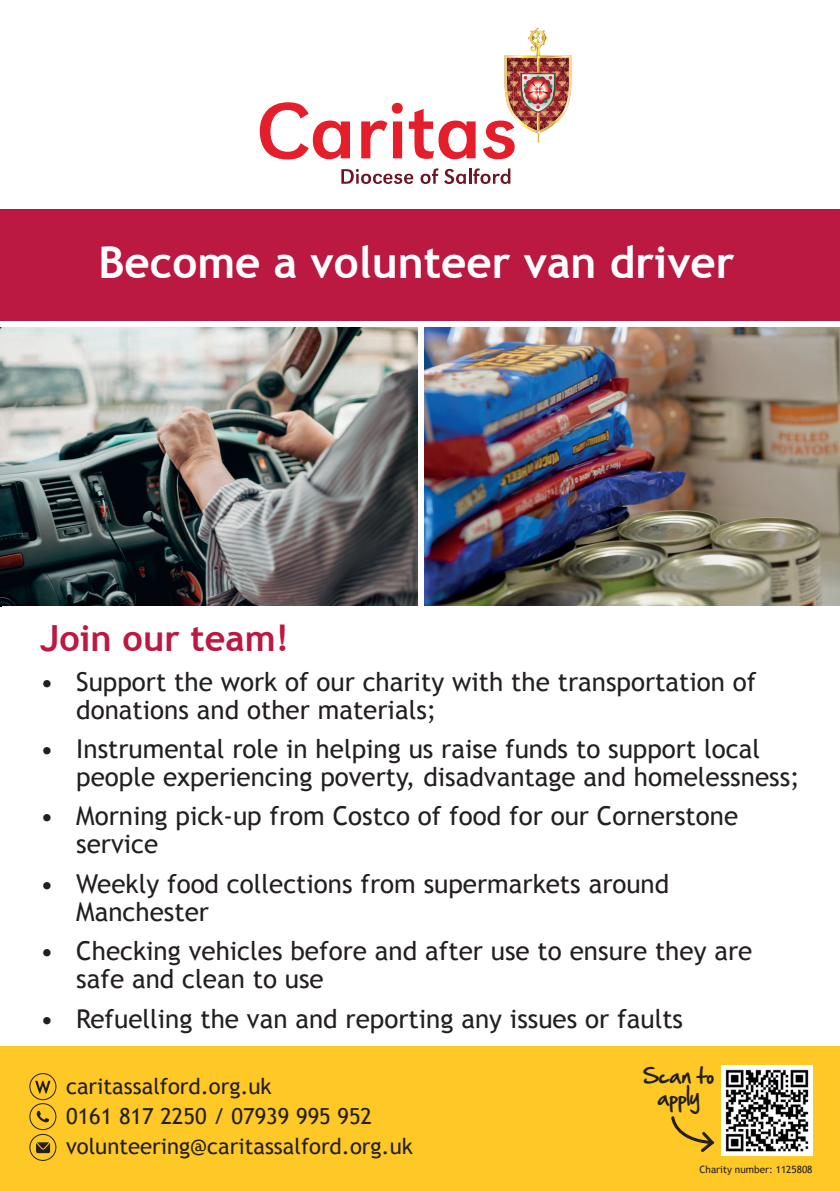
<style>
.page{position:relative;width:840px;height:1191px;background:#fff}
.page>*{position:absolute;margin:0;border:0;box-sizing:border-box;transform-origin:0 0}
.t1{font:700 44px "Trebuchet MS";color:#fff}
.t2{font:700 36px "Trebuchet MS";color:#bb1842}
.t3{font:26px/28px "Trebuchet MS";color:#231f20}
.t4{font:22px/30.2px "Trebuchet MS";color:#231f20}
.t5{font:18.6px/22.2px "Hand Of Sean";color:#231f20;text-align:center}
.t6{font:10px "Trebuchet MS";color:#231f20}
</style>
<div class="page">
<div style="left:0;top:209px;width:839px;height:112px;background:#bb1842"></div>
<svg style="left:260px;top:102px;width:90px;height:57px"></svg>
<svg style="left:361px;top:103px;width:41px;height:55px"></svg>
<svg style="left:408px;top:109px;width:67px;height:50px"></svg>
<img style="left:483px;top:28px;width:88px;height:131px">
<svg style="left:341px;top:169px;width:72px;height:15px"></svg>
<svg style="left:420px;top:168px;width:18px;height:16px"></svg>
<svg style="left:444px;top:169px;width:21px;height:15px"></svg>
<hr style="left:468px;top:168px;width:3px;height:16px;background:#6d1625">
<svg style="left:473px;top:168px;width:37px;height:16px"></svg>
<div style="left:0;top:1046px;width:839px;height:145px;background:#fec827"></div>
<img style="left:0;top:327px;width:417px;height:279px">
<img style="left:424px;top:327px;width:415px;height:279px">
<img style="left:721px;top:1065px;width:90px;height:90px">
<svg style="left:671px;top:1116px;width:44px;height:36px"></svg>
<svg style="left:37px;top:1110px;width:12px;height:12px"></svg>
<div style="left:30px;top:1103px;width:26px;height:27px;border:1px solid #231f20;border-radius:50%"></div>
<div style="left:30px;top:1134px;width:26px;height:26px;border:1px solid #231f20;border-radius:50%"></div>
<svg style="left:36px;top:1142px;width:14px;height:11px"></svg>
<div style="left:30px;top:1073px;width:26px;height:27px;border:1px solid #231f20;border-radius:50%"></div>
<svg style="left:35px;top:1080px;width:16px;height:13px"></svg>
<h1 class="t1" style="left:98px;top:235px;width:637px">Become a volunteer van driver</h1>
<h2 class="t2" style="left:40px;top:616px;width:250px">Join our team!</h2>
<p class="t3" style="left:76px;top:668px;width:681px;text-indent:-36px">• Support the work of our charity with the transportation of donations and other materials;</p>
<p class="t3" style="left:76px;top:735px;width:724px;text-indent:-36px">• Instrumental role in helping us raise funds to support local people experiencing poverty, disadvantage and homelessness;</p>
<p class="t3" style="left:76px;top:802px;width:663px;text-indent:-36px">• Morning pick-up from Costco of food for our Cornerstone service</p>
<p class="t3" style="left:76px;top:870px;width:594px;text-indent:-36px">• Weekly food collections from supermarkets around<br>Manchester</p>
<p class="t3" style="left:76px;top:937px;width:677px;text-indent:-36px">• Checking vehicles before and after use to ensure they are safe and clean to use</p>
<p class="t3" style="left:40px;top:1004px;width:644px">• Refuelling the van and reporting any issues or faults</p>
<p class="t4" style="left:66px;top:1071px;width:348px">caritassalford.org.uk<br>0161 817 2250 / 07939 995 952 volunteering@caritassalford.org.uk</p>
<p class="t5" style="left:643px;top:1064px;width:72px">Scan to apply</p>
<p class="t6" style="left:699px;top:1163px;width:114px">Charity number: 1125808</p>
</div>
